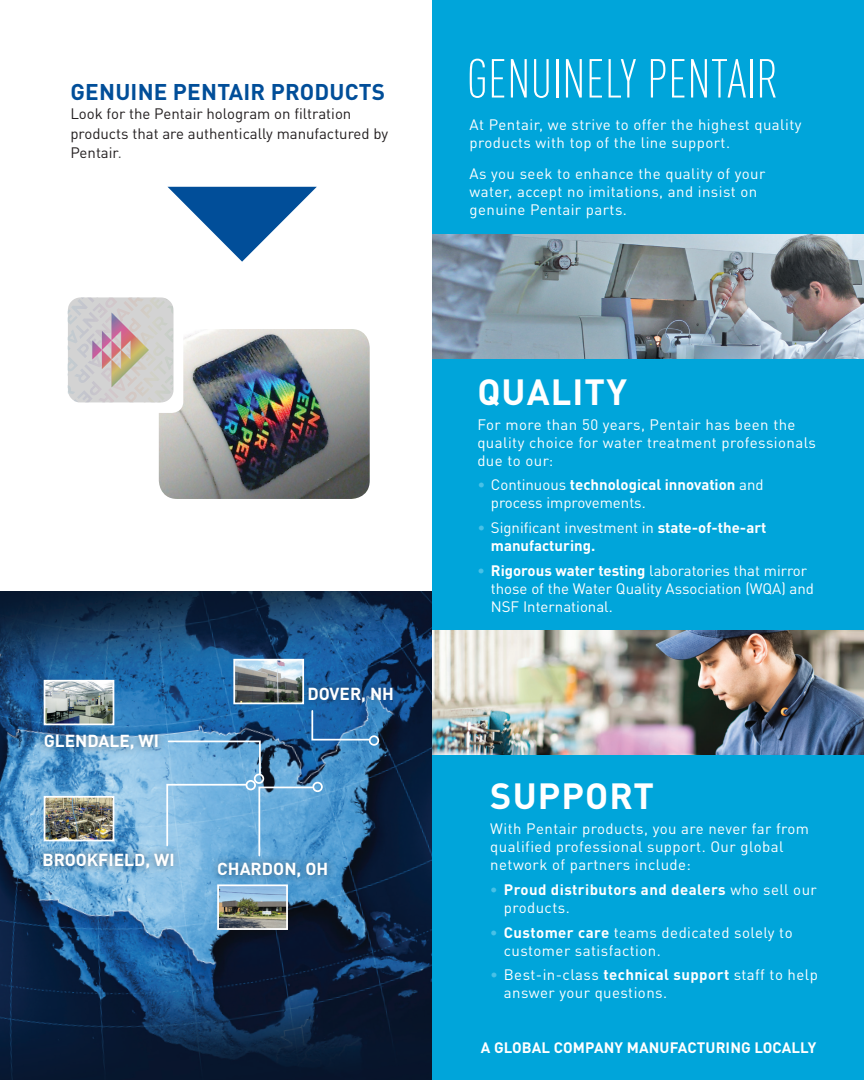
<style>
.page{position:relative;width:864px;height:1080px;background:#fff}
.page>*{position:absolute;margin:0;border:0;box-sizing:border-box;transform-origin:0 0}
.t1{font:300 condensed 54px "DIN Pro";color:#fff}
.t2{font:700 36px "DIN Pro";letter-spacing:.03em;color:#fff}
.t3{font:700 22.5px "DIN Pro";letter-spacing:.01em;color:#014e99}
.t4{font:700 17.25px "DIN Pro";color:#fff}
.t5{font:15px/18px "DIN Pro";letter-spacing:.03em;color:#fff}
.t6{font:15px/18px "DIN Pro";color:#fff}
.Headlines{font:700 15px/18px "DIN Pro";letter-spacing:.01em;color:#fff}
.t7{font:15px/19.5px "DIN Pro";color:#231f20}
.Headlines-2{font:700 15px/18px "DIN Pro";letter-spacing:.03em;color:#fff}
.s1{color:#57585a}
.s2{color:#48c1e7}
.s3{font-weight:700}
.s4{font-weight:400;color:#48c1e7}
.s5{font-weight:400}
.s6{font-weight:700;color:#48c1e7}
</style>
<div class="page">
<img style="left:0;top:592px;width:432px;height:488px">
<div style="left:369px;top:735px;width:10px;height:11px;border:2px solid #fff;border-radius:50%"></div>
<div style="left:312px;top:782px;width:11px;height:10px;border:2px solid #fff;border-radius:50%"></div>
<div style="left:210px;top:854px;width:125px;height:32px;background:#231f20;opacity:.5"></div>
<div style="left:300px;top:679px;width:101px;height:31px;background:#231f20;opacity:.5"></div>
<svg style="left:311px;top:709px;width:60px;height:32px;background:#3577b5"></svg>
<div style="left:246px;top:780px;width:10px;height:10px;border:2px solid #fff;border-radius:50%"></div>
<div style="left:35px;top:845px;width:147px;height:31px;background:#231f20;opacity:.5"></div>
<svg style="left:165px;top:783px;width:82px;height:64px;background:#81bae2"></svg>
<svg style="left:258px;top:786px;width:56px;height:71px;background:#68aad9"></svg>
<img style="left:47px;top:799px;width:64px;height:39px">
<div style="left:44px;top:796px;width:70px;height:45px;border:2px solid #fff"></div>
<div style="left:254px;top:774px;width:10px;height:10px;border:2px solid #fff;border-radius:50%"></div>
<div style="left:36px;top:726px;width:130px;height:31px;background:#231f20;opacity:.5"></div>
<svg style="left:167px;top:740px;width:95px;height:36px;background:#78b1d9"></svg>
<img style="left:47px;top:683px;width:64px;height:39px">
<div style="left:44px;top:680px;width:70px;height:45px;border:2px solid #fff"></div>
<img style="left:236px;top:662px;width:65px;height:39px">
<div style="left:233px;top:659px;width:71px;height:45px;border:2px solid #fff"></div>
<img style="left:220px;top:887px;width:65px;height:40px">
<div style="left:217px;top:884px;width:71px;height:46px;border:2px solid #fff"></div>
<div style="left:432px;top:0;width:432px;height:1080px;background:#00a5da"></div>
<img style="left:432px;top:234px;width:432px;height:124px">
<img style="left:432px;top:630px;width:432px;height:125px">
<img style="left:159px;top:329px;width:211px;height:170px">
<svg style="left:168px;top:187px;width:149px;height:75px"></svg>
<div style="left:58px;top:289px;width:125px;height:124px;background:#fff;border-radius:12px"></div>
<svg style="left:68px;top:297px;width:106px;height:105px;background:#cec6c5"></svg>
<p class="t3" style="left:70px;top:73px;width:316px">GENUINE PENTAIR PRODUCTS</p>
<p class="t7" style="left:70px;top:103px;width:319px">Look for the Pentair hologram on filtration products that are authentically manufactured by<br>Pentair<span class="s1">.</span></p>
<p class="t4" style="left:44px;top:726px;width:117px">GLENDALE, WI</p>
<p class="t4" style="left:42px;top:845px;width:134px">BROOKFIELD, WI</p>
<p class="t4" style="left:307px;top:679px;width:88px">DOVER, NH</p>
<p class="t4" style="left:217px;top:855px;width:113px">CHARDON, OH</p>
<p class="t1" style="left:467px;top:40px;width:313px">GENUINELY PENTAIR</p>
<p class="t5" style="left:470px;top:114px;width:333px">At Pentair, we strive to offer the highest quality products with top of the line support.</p>
<p class="t5" style="left:470px;top:164px;width:297px">As you seek to enhance the quality of your water, accept no imitations, and insist on genuine Pentair parts.</p>
<p class="t2" style="left:477px;top:362px;width:151px">QUALITY</p>
<p class="t5" style="left:477px;top:414px;width:340px">For more than 50 years, Pentair has been the quality choice for water treatment professionals due to our:</p>
<p class="t6" style="left:491px;top:474px;width:274px;text-indent:-14px"><span class="s2">•</span> Continuous <span class="s3">technological innovation</span> and process improvements.</p>
<p class="Headlines" style="left:491px;top:517px;width:277px;text-indent:-14px"><span class="s4">•</span> <span class="s5">Significant investment in</span> state-of-the-art manufacturing.</p>
<p class="t6" style="left:491px;top:560px;width:325px;text-indent:-14px"><span class="s6">•</span> <span class="s3">Rigorous water testing</span> laboratories that mirror those of the Water Quality Association (WQA) and<br>NSF International.</p>
<p class="t2" style="left:490px;top:766px;width:165px">SUPPORT</p>
<p class="t5" style="left:490px;top:818px;width:320px">With Pentair products, you are never far from qualified professional support. Our global network of partners include:</p>
<p class="Headlines-2" style="left:504px;top:879px;width:315px;text-indent:-14px"><span class="s2">•</span> Proud distributors and dealers <span class="s5">who sell our products.</span></p>
<p class="t5" style="left:504px;top:922px;width:290px;text-indent:-14px"><span class="s6">•</span> <span class="s3">Customer care</span> teams dedicated solely to customer satisfaction.</p>
<p class="t5" style="left:504px;top:964px;width:316px;text-indent:-14px"><span class="s2">•</span> Best-in-class <span class="s3">technical support</span> staff to help answer your questions.</p>
<p class="Headlines" style="left:481px;top:1036px;width:337px">A GLOBAL COMPANY MANUFACTURING LOCALLY</p>
</div>
